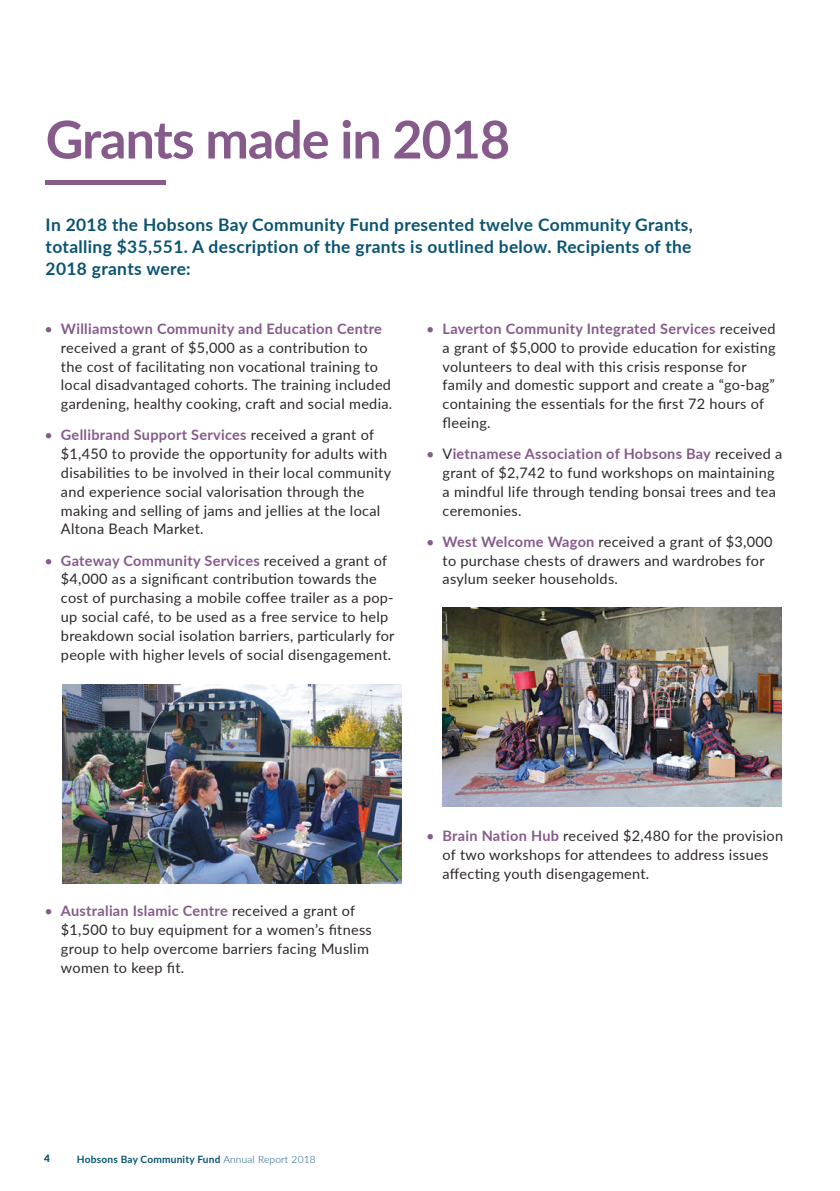
<style>
.page{position:relative;width:840px;height:1191px;background:#fff}
.page>*{position:absolute;margin:0;border:0;box-sizing:border-box;transform-origin:0 0}
.t1{font:700 52px "Lato";letter-spacing:-.02em;color:#865a8b}
.t2{font:700 17.4px/21.6px "Lato";letter-spacing:.02em;color:#0a5471;text-align:justify}
.t3{font:14.4px/18.8px "Lato";letter-spacing:.02em;color:#2d272c}
.t4{font:700 10.2px "Lato";letter-spacing:.02em;color:#0a5471}
.t5{font:900 10.2px "Lato";color:#0a5471}
.s1{color:#865a8b}
.s2{font-weight:700;color:#865a8b}
.s3{font-weight:300}
</style>
<div class="page">
<hr style="left:46px;top:181px;width:120px;height:4px;background:#865a8b">
<img style="left:62px;top:684px;width:339px;height:199px">
<img style="left:442px;top:608px;width:339px;height:198px">
<p class="t1" style="left:46px;top:101px;width:465px">Grants made in 2018</p>
<p class="t2" style="left:46px;top:213px;width:648px">In 2018 the Hobsons Bay Community Fund presented twelve Community Grants, totalling $35,551. A description of the grants is outlined below. Recipients of the 2018 grants were:</p>
<p class="t3" style="left:61px;top:319px;width:333px;text-indent:-16px"><span class="s1">•</span> <span class="s2">Williamstown Community and Education Centre </span>received a grant of $5,000 as a contribution to the cost of facilitating non vocational training to local disadvantaged cohorts. The training included gardening, healthy cooking, craft and social media.</p>
<p class="t3" style="left:61px;top:425px;width:331px;text-indent:-16px"><span class="s1">•</span> <span class="s2">Gellibrand Support Services</span> received a grant of $1,450 to provide the opportunity for adults with disabilities to be involved in their local community and experience social valorisation through the making and selling of jams and jellies at the local Altona Beach Market.</p>
<p class="t3" style="left:61px;top:550px;width:335px;text-indent:-16px"><span class="s1">•</span> <span class="s2">Gateway Community Services</span> received a grant of $4,000 as a significant contribution towards the cost of purchasing a mobile coffee trailer as a pop&shy;up social café, to be used as a free service to help breakdown social isolation barriers, particularly for people with higher levels of social disengagement.</p>
<p class="t3" style="left:442px;top:319px;width:334px;text-indent:-16px"><span class="s1">•</span> <span class="s2">Laverton Community Integrated Services</span> received a grant of $5,000 to provide education for existing volunteers to deal with this crisis response for family and domestic support and create a “go-bag” containing the essentials for the first 72 hours of fleeing.</p>
<p class="t3" style="left:442px;top:444px;width:341px;text-indent:-16px"><span class="s1">•</span> V<span class="s2">ietnamese Association of Hobsons Bay</span> received a grant of $2,742 to fund workshops on maintaining a mindful life through tending bonsai trees and tea ceremonies.</p>
<p class="t3" style="left:442px;top:531px;width:331px;text-indent:-16px"><span class="s1">•</span> <span class="s2">West Welcome Wagon</span> received a grant of $3,000 to purchase chests of drawers and wardrobes for asylum seeker households.</p>
<p class="t3" style="left:61px;top:901px;width:312px;text-indent:-16px"><span class="s1">•</span> <span class="s2">Australian Islamic Centre</span> received a grant of $1,500 to buy equipment for a women’s fitness group to help overcome barriers facing Muslim women to keep fit.</p>
<p class="t3" style="left:442px;top:826px;width:342px;text-indent:-16px"><span class="s1">•</span> <span class="s2">Brain Nation Hub</span> received $2,480 for the provision of two workshops for attendees to address issues affecting youth disengagement.</p>
<p class="t5" style="left:44px;top:1150px;width:7px">4</p>
<p class="t4" style="left:77px;top:1151px;width:240px">Hobsons Bay Community Fund <span class="s3">Annual Report 2018</span></p>
</div>
